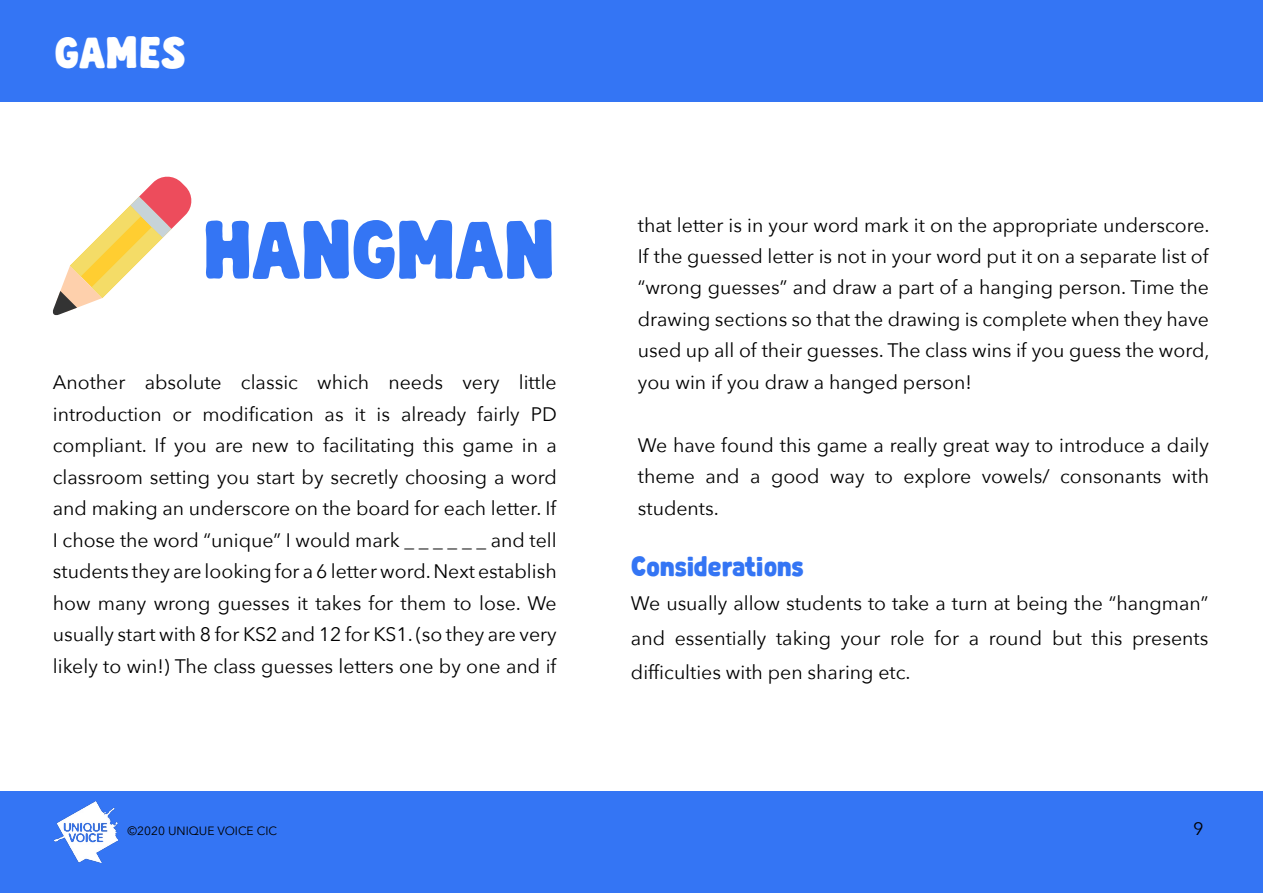
<style>
.page{position:relative;width:1263px;height:893px;background:#fff}
.page>*{position:absolute;margin:0;border:0;box-sizing:border-box;transform-origin:0 0}
.t1{font:78px "Abraham";color:#3475f4}
.t2{font:42px "Abraham";color:#fff}
.t3{font:27px "Abraham";color:#3475f4}
.t4{font:19.5px/31.5px "Avenir Next";color:#000;text-align:justify}
.t5{font:18px "Avenir Next";color:#000}
.t6{font:12px "Avenir Next";color:#000}
</style>
<div class="page">
<div style="left:0;top:791px;width:1263px;height:102px;background:#3475f4"></div>
<div style="left:0;top:0;width:1263px;height:102px;background:#3475f4"></div>
<img style="left:54px;top:802px;width:63px;height:61px">
<svg style="left:53px;top:177px;width:138px;height:138px"></svg>
<h2 class="t2" style="left:54px;top:27px;width:132px">GAMES</h2>
<h1 class="t1" style="left:201px;top:203px;width:356px">HANGMAN</h1>
<p class="t4" style="left:638px;top:208px;width:573px">that letter is in your word mark it on the appropriate underscore.<br>If the guessed letter is not in your word put it on a separate list of “wrong guesses” and draw a part of a hanging person. Time the drawing sections so that the drawing is complete when they have used up all of their guesses. The class wins if you guess the word, you win if you draw a hanged person!</p>
<p class="t4" style="left:53px;top:366px;width:505px">Another absolute classic which needs very little introduction or modification as it is already fairly PD compliant. If you are new to facilitating this game in a classroom setting you start by secretly choosing a word and making an underscore on the board for each letter. If I chose the word “unique” I would mark _ _ _ _ _ _ and tell students they are looking for a 6 letter word. Next establish how many wrong guesses it takes for them to lose. We usually start with 8 for KS2 and 12 for KS1. (so they are very likely to win!) The class guesses letters one by one and if</p>
<p class="t4" style="left:638px;top:429px;width:573px">We have found this game a really great way to introduce a daily theme and a good way to explore vowels/ consonants with students.</p>
<h3 class="t3" style="left:631px;top:550px;width:175px">Considerations</h3>
<p class="t4" style="left:631px;top:585px;width:579px;line-height:34.5px">We usually allow students to take a turn at being the “hangman” and essentially taking your role for a round but this presents difficulties with pen sharing etc.</p>
<p class="t6" style="left:128px;top:821px;width:151px">©2020 UNIQUE VOICE CIC</p>
<p class="t5" style="left:1193px;top:814px;width:12px">9</p>
</div>
